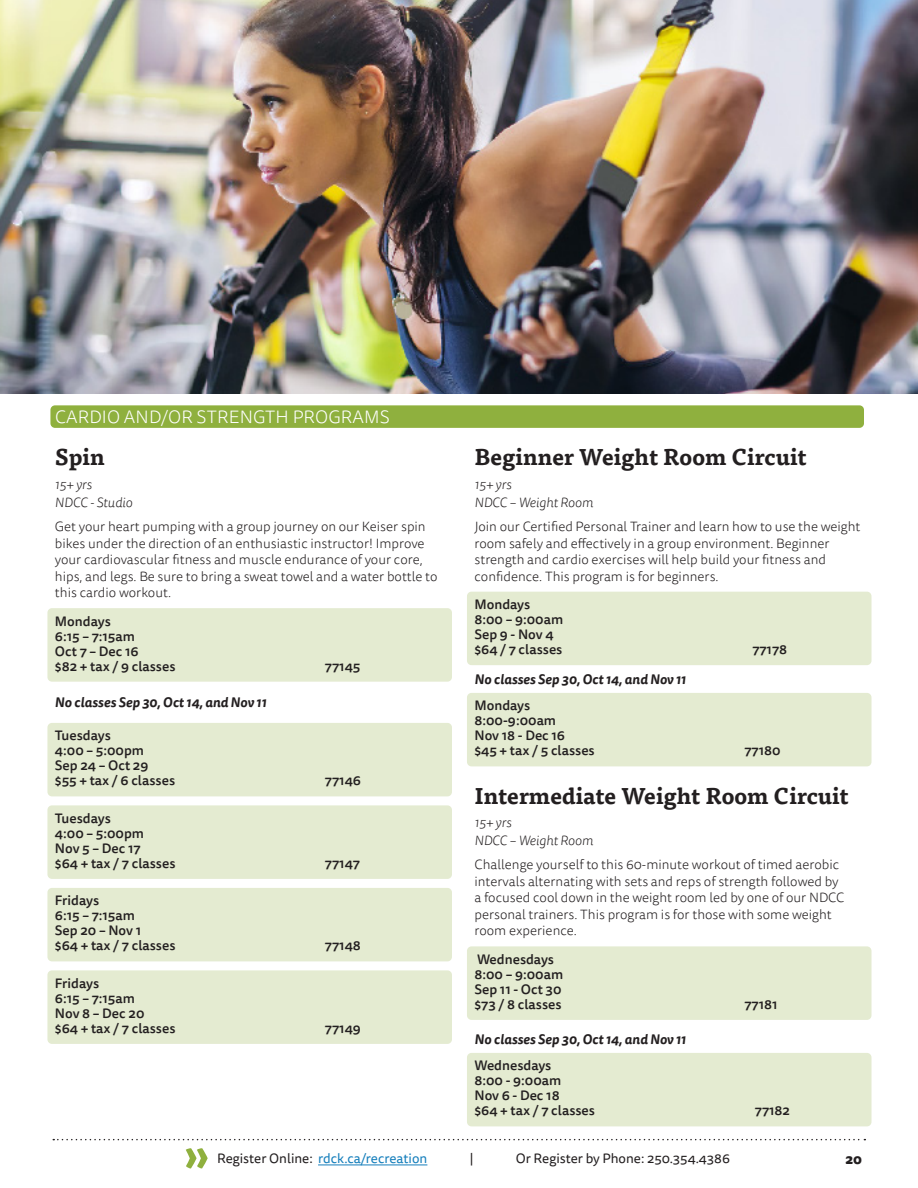
<style>
.page{position:relative;width:918px;height:1188px;background:#fff}
.page>*{position:absolute;margin:0;border:0;box-sizing:border-box;transform-origin:0 0}
.LG_Program_Title{font:700 22.5px "Tisa Pro";color:#231f20}
.no_class{font:700 22.5px "Tisa Pro";color:#231f20}
.LG_Section_Adult{font:300 18px "Tisa Sans Pro";letter-spacing:.01em;color:#fff}
.LG_Program_Description{font:300 13.5px/16.5px "Tisa Sans Pro";color:#231f20}
.Details_Adult{font:500 13.5px/15px "Tisa Sans Pro";color:#231f20}
.no_class-2{font:italic 700 13.5px "Tisa Sans Pro";color:#231f20}
.LG_age_location_instructor{font:italic 300 13.5px "Tisa Sans Pro";color:#231f20}
.t1{font:13.5px "Tisa Sans Pro";color:#167fbc}
.t2{font:13.5px "Tisa Sans Pro";color:#231f20}
.t3{font:800 13.5px "Tisa Sans Pro";color:#231f20}
.s1{color:#231f20}
</style>
<div class="page">
<svg style="left:53px;top:1139px;width:812px;height:1px"></svg>
<hr style="left:318px;top:1164px;width:109px;height:1px;background:#167fbc">
<svg style="left:186px;top:1148px;width:22px;height:21px"></svg>
<div style="left:50px;top:405px;width:814px;height:23px;background:#8fb03e;border-radius:4px"></div>
<div style="left:47px;top:608px;width:405px;height:74px;background:#e4ebd1;border-radius:4px"></div>
<div style="left:47px;top:723px;width:405px;height:73px;background:#e4ebd1;border-radius:4px"></div>
<div style="left:47px;top:805px;width:405px;height:74px;background:#e4ebd1;border-radius:4px"></div>
<div style="left:47px;top:888px;width:405px;height:73px;background:#e4ebd1;border-radius:4px"></div>
<div style="left:47px;top:970px;width:405px;height:74px;background:#e4ebd1;border-radius:4px"></div>
<div style="left:467px;top:592px;width:405px;height:73px;background:#e4ebd1;border-radius:4px"></div>
<div style="left:467px;top:693px;width:405px;height:73px;background:#e4ebd1;border-radius:4px"></div>
<div style="left:467px;top:946px;width:405px;height:74px;background:#e4ebd1;border-radius:4px"></div>
<div style="left:467px;top:1053px;width:405px;height:73px;background:#e4ebd1;border-radius:4px"></div>
<img style="left:0;top:0;width:918px;height:394px">
<p class="LG_Section_Adult" style="left:55px;top:405px;width:336px">CARDIO AND/OR STRENGTH PROGRAMS</p>
<p class="LG_Program_Title" style="left:55px;top:439px;width:51px">Spin</p>
<p class="LG_age_location_instructor" style="left:55px;top:476px;width:38px">15+ yrs</p>
<p class="LG_age_location_instructor" style="left:55px;top:494px;width:79px">NDCC - Studio</p>
<p class="LG_Program_Description" style="left:55px;top:519px;width:384px">Get your heart pumping with a group journey on our Keiser spin bikes under the direction of an enthusiastic instructor! Improve your cardiovascular fitness and muscle endurance of your core, hips, and legs. Be sure to bring a sweat towel and a water bottle to this cardio workout.</p>
<p class="Details_Adult" style="left:55px;top:614px;width:122px">Mondays<br>6:15 – 7:15am<br>Oct 7 – Dec 16<br>$82 + tax / 9 classes</p>
<p class="Details_Adult" style="left:325px;top:659px;width:37px">77145</p>
<p class="no_class-2" style="left:55px;top:692px;width:213px">No classes Sep 30, Oct 14, and Nov 11</p>
<p class="Details_Adult" style="left:55px;top:728px;width:122px">Tuesdays<br>4:00 – 5:00pm<br>Sep 24 – Oct 29<br>$55 + tax / 6 classes</p>
<p class="Details_Adult" style="left:55px;top:811px;width:122px">Tuesdays<br>4:00 – 5:00pm<br>Nov 5 – Dec 17<br>$64 + tax / 7 classes</p>
<p class="Details_Adult" style="left:55px;top:893px;width:122px">Fridays<br>6:15 – 7:15am<br>Sep 20 – Nov 1<br>$64 + tax / 7 classes</p>
<p class="Details_Adult" style="left:55px;top:976px;width:122px">Fridays<br>6:15 – 7:15am<br>Nov 8 – Dec 20<br>$64 + tax / 7 classes</p>
<p class="Details_Adult" style="left:325px;top:773px;width:38px">77146</p>
<p class="Details_Adult" style="left:325px;top:856px;width:36px">77147</p>
<p class="Details_Adult" style="left:325px;top:938px;width:37px">77148</p>
<p class="Details_Adult" style="left:325px;top:1021px;width:37px">77149</p>
<p class="LG_Program_Title" style="left:474px;top:439px;width:334px">Beginner Weight Room Circuit</p>
<p class="LG_age_location_instructor" style="left:474px;top:476px;width:38px">15+ yrs</p>
<p class="LG_age_location_instructor" style="left:474px;top:494px;width:120px">NDCC – Weight Room</p>
<p class="LG_Program_Description" style="left:474px;top:519px;width:388px">Join our Certified Personal Trainer and learn how to use the weight room safely and effectively in a group environment. Beginner strength and cardio exercises will help build your fitness and confidence. This program is for beginners.</p>
<p class="Details_Adult" style="left:474px;top:597px;width:90px">Mondays<br>8:00 – 9:00am<br>Sep 9 - Nov 4 $64 / 7 classes</p>
<p class="Details_Adult" style="left:752px;top:642px;width:36px">77178</p>
<p class="no_class-2" style="left:474px;top:669px;width:213px">No classes Sep 30, Oct 14, and Nov 11</p>
<p class="Details_Adult" style="left:474px;top:698px;width:122px">Mondays<br>8:00-9:00am<br>Nov 18 - Dec 16<br>$45 + tax / 5 classes</p>
<p class="Details_Adult" style="left:744px;top:743px;width:38px">77180</p>
<p class="no_class" style="left:474px;top:778px;width:376px">Intermediate Weight Room Circuit</p>
<p class="LG_age_location_instructor" style="left:474px;top:814px;width:38px">15+ yrs</p>
<p class="LG_age_location_instructor" style="left:474px;top:832px;width:120px">NDCC – Weight Room</p>
<p class="LG_Program_Description" style="left:474px;top:857px;width:371px">Challenge yourself to this 60-minute workout of timed aerobic intervals alternating with sets and reps of strength followed by a focused cool down in the weight room led by one of our NDCC personal trainers. This program is for those with some weight room experience.</p>
<p class="Details_Adult" style="left:474px;top:952px;width:90px">Wednesdays<br>8:00 – 9:00am<br>Sep 11 - Oct 30 $73 / 8 classes</p>
<p class="Details_Adult" style="left:744px;top:997px;width:35px">77181</p>
<p class="no_class-2" style="left:474px;top:1029px;width:213px">No classes Sep 30, Oct 14, and Nov 11</p>
<p class="Details_Adult" style="left:474px;top:1058px;width:122px">Wednesdays<br>8:00 - 9:00am<br>Nov 6 - Dec 18<br>$64 + tax / 7 classes</p>
<p class="Details_Adult" style="left:755px;top:1103px;width:37px">77182</p>
<p class="t1" style="left:217px;top:1149px;width:212px"><span class="s1">Register Online:</span> rdck.ca/recreation</p>
<p class="t2" style="left:470px;top:1149px;width:5px">|</p>
<p class="t2" style="left:516px;top:1149px;width:216px">Or Register by Phone: 250.354.4386</p>
<p class="t3" style="left:845px;top:1149px;width:18px">20</p>
</div>
